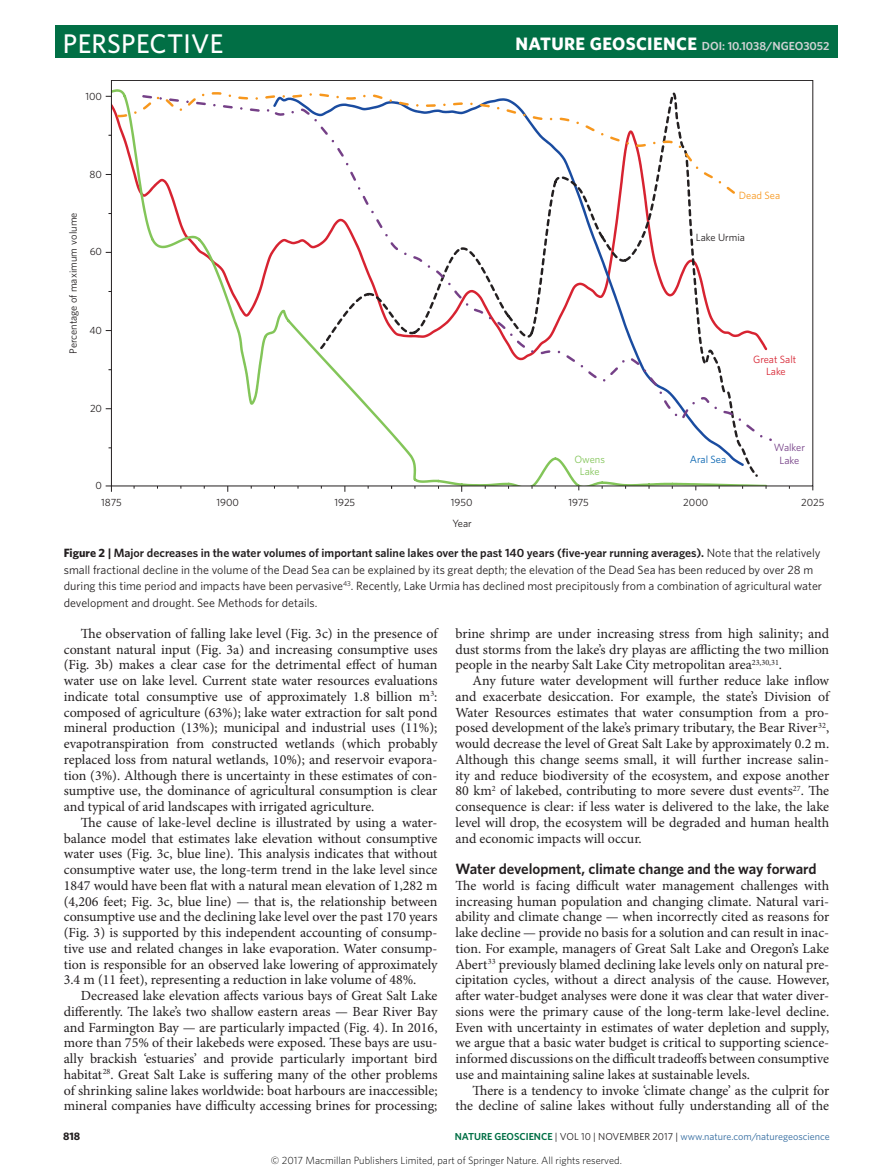
<style>
.page{position:relative;width:893px;height:1174px;background:#fff}
.page>*{position:absolute;margin:0;border:0;box-sizing:border-box;transform-origin:0 0}
.t1{font:500 27px "Whitney";letter-spacing:.01em;color:#fff}
.Head_1{font:600 15px "Whitney";color:#231f20}
.Body_text{font:13.95px/15.8px "Minion Pro";letter-spacing:-.005em;color:#231f20;text-align:justify}
.Body_first{font:13.95px/15.8px "Minion Pro";letter-spacing:-.005em;color:#231f20;text-align:justify}
.Figure_caption{font:12px/16.5px "Whitney";color:#231f20}
.t2{font:600 11.7px "Whitney";color:#d1d2d4}
.t3{font:700 10.8px "Whitney";color:#231f20}
.t4{font:10.5px "Whitney";color:#231f20}
.t5{font:300 10.5px "Whitney";color:#000}
.t6{font:10.5px/12.6px "Whitney";color:#d72331;text-align:center}
.t7{font:10.5px "Whitney";color:#754087}
.t8{font:10.5px "Whitney";color:#83c559}
.t9{font:10.5px "Whitney";color:#f7971d}
.t10{font:10.5px "Whitney";color:#0462b0}
.t11{font:10.2px "Whitney";color:#316a9f}
.s1{font-weight:700;font-size:18px;color:#fff}
.s2{font-weight:700}
.s3{font-weight:600}
.s4{font-weight:600;color:#016f45}
.s5{color:#231f20}
</style>
<div class="page">
<div style="left:55px;top:26px;width:783px;height:32px;background:#016f45"></div>
<svg style="left:142px;top:194px;width:630px;height:247px"></svg>
<svg style="left:113px;top:92px;width:622px;height:102px"></svg>
<svg style="left:106px;top:486px;width:6px;height:6px"></svg>
<h1 class="t1" style="left:63px;top:25px;width:162px">PERSPECTIVE</h1>
<p class="t2" style="left:516px;top:38px;width:315px"><span class="s1">NATURE GEOSCIENCE</span> DOI: 10.1038/NGEO3052</p>
<p class="t4" style="left:85px;top:89px;width:18px">100</p>
<p class="t4" style="left:90px;top:168px;width:14px">80</p>
<p class="t4" style="left:66px;top:354px;width:143px;rotate:-90deg">Percentage of maximum volume</p>
<p class="t4" style="left:90px;top:245px;width:14px">60</p>
<p class="t4" style="left:89px;top:323px;width:14px">40</p>
<p class="t4" style="left:90px;top:401px;width:14px">20</p>
<p class="t9" style="left:739px;top:188px;width:43px">Dead Sea</p>
<p class="t4" style="left:696px;top:230px;width:51px">Lake Urmia</p>
<p class="t6" style="left:753px;top:352px;width:45px">Great Salt<br>Lake</p>
<p class="t7" style="left:774px;top:441px;width:33px">Walker</p>
<p class="t4" style="left:96px;top:478px;width:8px">0</p>
<p class="t8" style="left:574px;top:452px;width:32px">Owens</p>
<p class="t10" style="left:690px;top:452px;width:38px">Aral Sea</p>
<p class="t7" style="left:779px;top:453px;width:21px">Lake</p>
<p class="t8" style="left:580px;top:464px;width:21px">Lake</p>
<p class="t4" style="left:101px;top:495px;width:22px">1875</p>
<p class="t4" style="left:216px;top:495px;width:24px">1900</p>
<p class="t4" style="left:334px;top:495px;width:22px">1925</p>
<p class="t4" style="left:451px;top:495px;width:23px">1950</p>
<p class="t4" style="left:568px;top:495px;width:22px">1975</p>
<p class="t4" style="left:683px;top:495px;width:27px">2000</p>
<p class="t4" style="left:801px;top:495px;width:25px">2025</p>
<p class="t4" style="left:452px;top:516px;width:21px">Year</p>
<p class="Figure_caption" style="left:64px;top:544px;width:760px"><span class="s2">Figure 2 |</span> <span class="s3">Major decreases in the water volumes of important saline lakes over the past 140 years (five-year running averages).</span> Note that the relatively small fractional decline in the volume of the Dead Sea can be explained by its great depth; the elevation of the Dead Sea has been reduced by over 28 m during this time period and impacts have been pervasive<sup>43</sup>. Recently, Lake Urmia has declined most precipitously from a combination of agricultural water development and drought. See Methods for details.</p>
<p class="Body_text" style="left:64px;top:626px;width:375px;text-indent:17px">The observation of falling lake level (Fig. 3c) in the presence of constant natural input (Fig. 3a) and increasing consumptive uses (Fig. 3b) makes a clear case for the detrimental effect of human water use on lake level. Current state water resources evaluations indicate total consumptive use of approximately 1.8 billion m<sup>3</sup>: composed of agriculture (63%); lake water extraction for salt pond mineral production (13%); municipal and industrial uses (11%); evapotranspiration from constructed wetlands (which probably replaced loss from natural wetlands, 10%); and reservoir evapora&shy;tion (3%). Although there is uncertainty in these estimates of con&shy;sumptive use, the dominance of agricultural consumption is clear and typical of arid landscapes with irrigated agriculture.</p>
<p class="Body_text" style="left:64px;top:815px;width:375px;text-indent:17px">The cause of lake-level decline is illustrated by using a water&shy;balance model that estimates lake elevation without consumptive water uses (Fig. 3c, blue line). This analysis indicates that without consumptive water use, the long-term trend in the lake level since 1847 would have been flat with a natural mean elevation of 1,282 m (4,206 feet; Fig. 3c, blue line) — that is, the relationship between consumptive use and the declining lake level over the past 170 years (Fig. 3) is supported by this independent accounting of consump&shy;tive use and related changes in lake evaporation. Water consump&shy;tion is responsible for an observed lake lowering of approximately 3.4 m (11 feet), representing a reduction in lake volume of 48%.</p>
<p class="Body_text" style="left:64px;top:988px;width:375px;text-indent:17px">Decreased lake elevation affects various bays of Great Salt Lake differently. The lake’s two shallow eastern areas — Bear River Bay and Farmington Bay — are particularly impacted (Fig. 4). In 2016, more than 75% of their lakebeds were exposed. These bays are usu&shy;ally brackish ‘estuaries’ and provide particularly important bird habitat<sup>28</sup>. Great Salt Lake is suffering many of the other problems of shrinking saline lakes worldwide: boat harbours are inaccessible; mineral companies have difficulty accessing brines for processing;</p>
<p class="Body_text" style="left:455px;top:626px;width:375px">brine shrimp are under increasing stress from high salinity; and dust storms from the lake’s dry playas are afflicting the two million people in the nearby Salt Lake City metropolitan area<sup>23,30,31</sup>.</p>
<p class="Body_text" style="left:455px;top:673px;width:375px;text-indent:17px">Any future water development will further reduce lake inflow and exacerbate desiccation. For example, the state’s Division of Water Resources estimates that water consumption from a pro&shy;posed development of the lake’s primary tributary, the Bear River<sup>32</sup>, would decrease the level of Great Salt Lake by approximately 0.2 m.<br>Although this change seems small, it will further increase salin&shy;ity and reduce biodiversity of the ecosystem, and expose another 80 km<sup>2</sup> of lakebed, contributing to more severe dust events<sup>27</sup>. The consequence is clear: if less water is delivered to the lake, the lake level will drop, the ecosystem will be degraded and human health and economic impacts will occur.</p>
<p class="Head_1" style="left:455px;top:859px;width:363px">Water development, climate change and the way forward</p>
<p class="Body_first" style="left:455px;top:878px;width:375px">The world is facing difficult water management challenges with increasing human population and changing climate. Natural vari&shy;ability and climate change — when incorrectly cited as reasons for lake decline — provide no basis for a solution and can result in inac&shy;tion. For example, managers of Great Salt Lake and Oregon’s Lake Abert<sup>33</sup> previously blamed declining lake levels only on natural pre&shy;cipitation cycles, without a direct analysis of the cause. However, after water-budget analyses were done it was clear that water diver&shy;sions were the primary cause of the long-term lake-level decline.<br>Even with uncertainty in estimates of water depletion and supply, we argue that a basic water budget is critical to supporting science&shy;informed discussions on the difficult tradeoffs between consumptive use and maintaining saline lakes at sustainable levels.</p>
<p class="Body_text" style="left:455px;top:1082px;width:375px;text-align:right">There is a tendency to invoke ‘climate change’ as the culprit for the decline of saline lakes without fully understanding all of the</p>
<p class="t3" style="left:63px;top:1128px;width:19px">818</p>
<p class="t11" style="left:455px;top:1129px;width:377px"><span class="s4">NATURE GEOSCIENCE</span> <span class="s5">| VOL 10 | NOVEMBER 2017 |</span> www.nature.com/naturegeoscience</p>
<p class="t5" style="left:271px;top:1153px;width:352px">© 2017 Macmillan Publishers Limited, part of Springer Nature. All rights reserved.</p>
</div>
